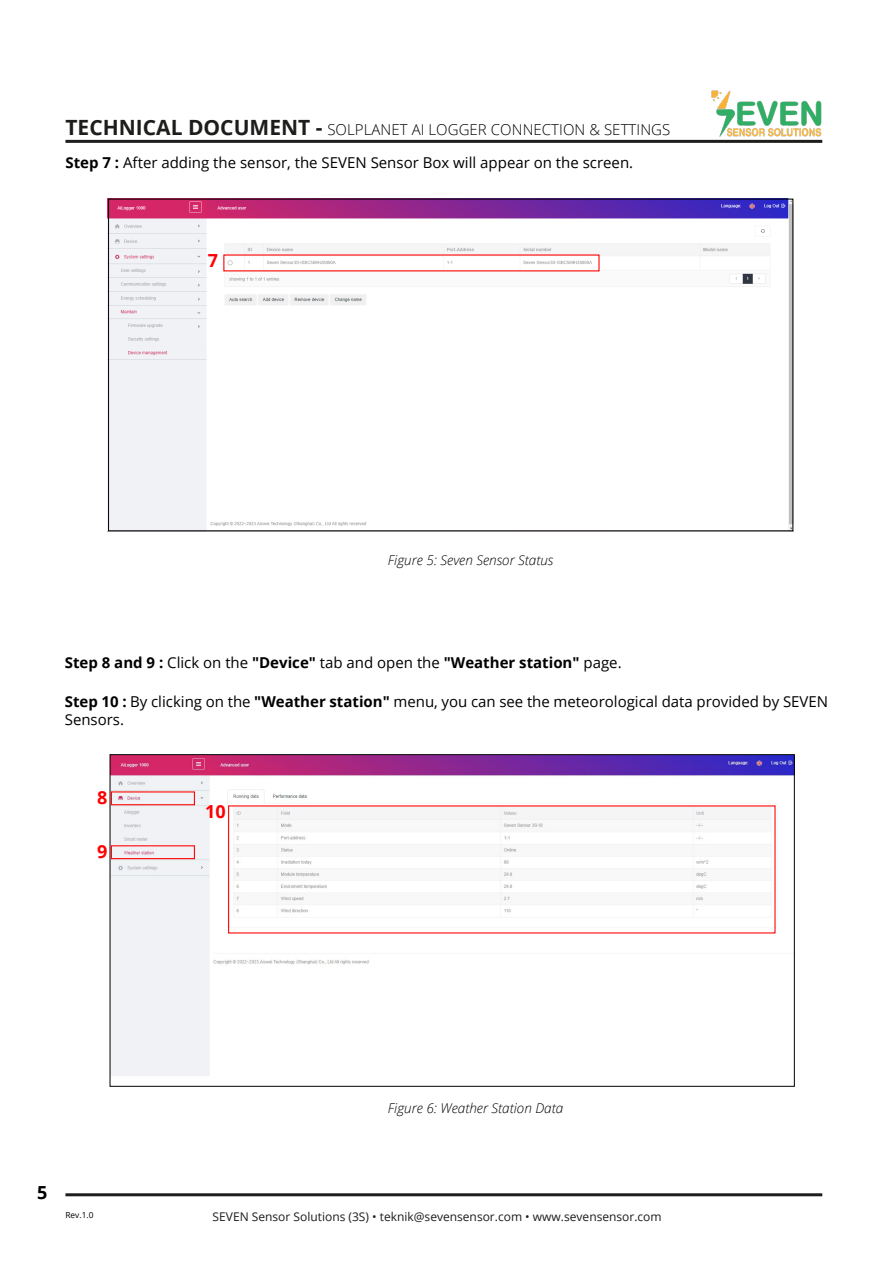
<style>
.page{position:relative;width:893px;height:1263px;background:#fff}
.page>*{position:absolute;margin:0;border:0;box-sizing:border-box;transform-origin:0 0}
.t1{font:700 18px "Open Sans";color:#f00}
.t2{font:700 18px "Open Sans";color:#000}
.t3{font:15px/18px "Open Sans";color:#000}
.t4{font:700 15px "Open Sans";color:#000}
.t5{font:300 15px "Open Sans";letter-spacing:.005em;color:#000}
.t6{font:italic 300 13.5px "Open Sans";color:#000}
.t7{font:12px "Open Sans";color:#1d1d1b}
.t8{font:8.4px "Open Sans";color:#000}
.s1{font-weight:700;font-size:21px;color:#1d1d1b}
.s2{font-weight:700}
.s3{font-weight:400}
</style>
<div class="page">
<hr style="left:65px;top:140px;width:757px;height:3px;background:#1d1d1b">
<hr style="left:65px;top:1193px;width:757px;height:3px;background:#1d1d1b">
<img style="left:707px;top:90px;width:116px;height:53px">
<img style="left:107px;top:198px;width:686px;height:333px">
<img style="left:112px;top:756px;width:681px;height:320px">
<div style="left:111px;top:791px;width:84px;height:14px;border:1px solid #ff0808"></div>
<div style="left:111px;top:845px;width:84px;height:14px;border:1px solid #ff0808"></div>
<p class="t5" style="left:65px;top:119px;width:606px"><span class="s1">TECHNICAL DOCUMENT -</span> SOLPLANET AI LOGGER CONNECTION &amp; SETTINGS</p>
<p class="t3" style="left:65px;top:153px;width:569px"><span class="s2">Step 7 :</span> After adding the sensor, the SEVEN Sensor Box will appear on the screen.</p>
<p class="t1" style="left:208px;top:248px;width:12px">7</p>
<p class="t6" style="left:388px;top:551px;width:167px">Figure 5: Seven Sensor Status</p>
<p class="t4" style="left:65px;top:651px;width:558px">Step 8 and 9 : <span class="s3">Click on the</span> "Device" <span class="s3">tab and open the</span> "Weather station" <span class="s3">page.</span></p>
<p class="t3" style="left:65px;top:692px;width:765px"><span class="s2">Step 10 :</span> By clicking on the <span class="s2">"Weather station"</span> menu, you can see the meteorological data provided by SEVEN<br>Sensors.</p>
<p class="t1" style="left:97px;top:785px;width:12px">8</p>
<p class="t1" style="left:97px;top:838px;width:12px">9</p>
<p class="t1" style="left:205px;top:799px;width:22px">10</p>
<p class="t2" style="left:37px;top:1180px;width:12px">5</p>
<p class="t8" style="left:65px;top:1209px;width:29px">Rev.1.0</p>
<p class="t6" style="left:388px;top:1099px;width:177px">Figure 6: Weather Station Data</p>
<p class="t7" style="left:213px;top:1209px;width:451px">SEVEN Sensor Solutions (3S) • teknik@sevensensor.com • www.sevensensor.com</p>
</div>
